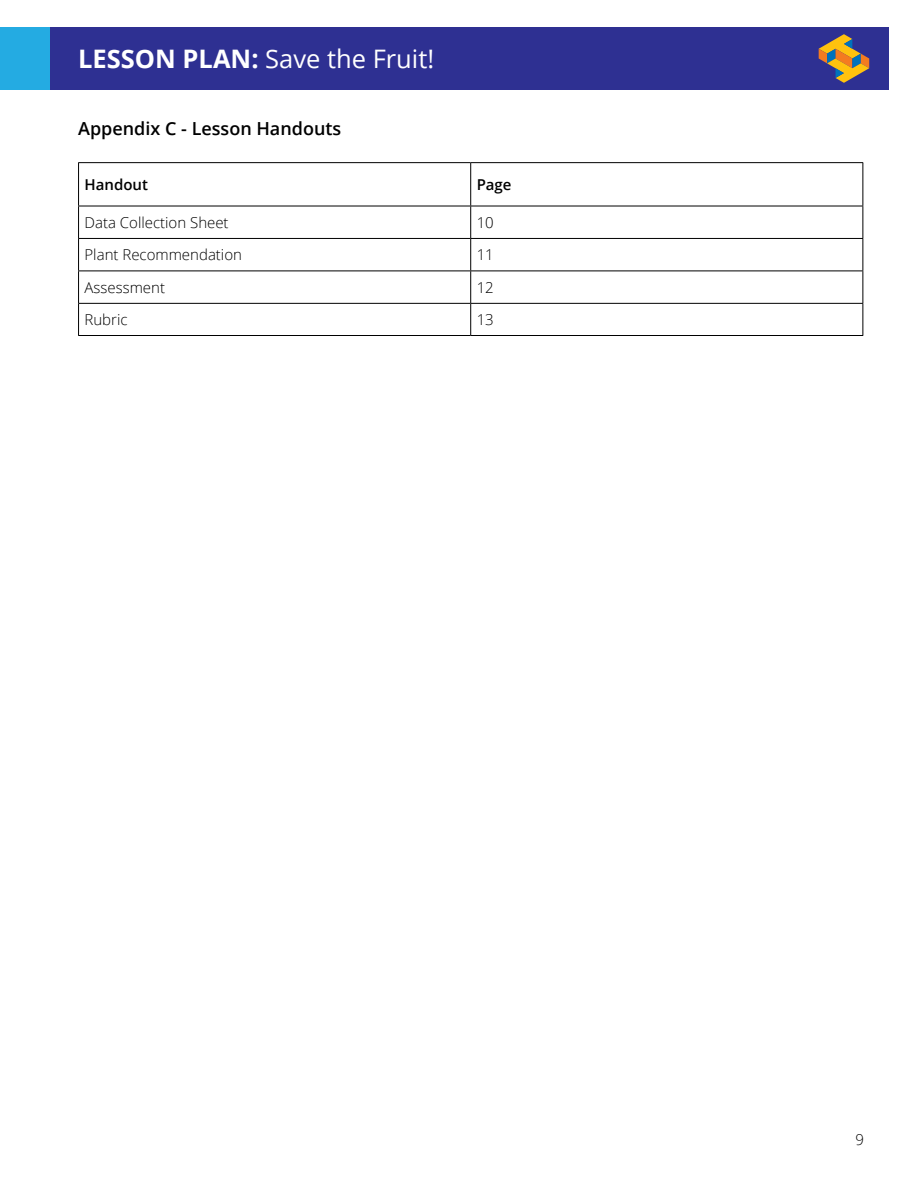
<style>
.page{position:relative;width:918px;height:1188px;background:#fff}
.page>*{position:absolute;margin:0;border:0;box-sizing:border-box;transform-origin:0 0}
.t1{font:25.5px "Open Sans";color:#fff}
.t2{font:600 18px "Open Sans";color:#000}
.t3{font:300 15px "Open Sans";color:#000}
.t4{font:600 15px "Open Sans";color:#000}
.s1{font-weight:700}
</style>
<div class="page">
<div style="left:26px;top:27px;width:864px;height:63px;background:#2e3092"></div>
<svg style="left:819px;top:34px;width:50px;height:49px"></svg>
<div style="left:0;top:27px;width:50px;height:63px;background:#24abe2"></div>
<hr style="left:78px;top:162px;width:393px;height:1px;background:#000">
<hr style="left:78px;top:163px;width:1px;height:43px;background:#000">
<hr style="left:471px;top:162px;width:392px;height:1px;background:#000">
<hr style="left:470px;top:163px;width:1px;height:43px;background:#000">
<hr style="left:862px;top:163px;width:1px;height:43px;background:#000">
<hr style="left:78px;top:206px;width:393px;height:1px;background:#000">
<hr style="left:78px;top:206px;width:1px;height:32px;background:#000">
<hr style="left:471px;top:206px;width:392px;height:1px;background:#000">
<hr style="left:470px;top:206px;width:1px;height:32px;background:#000">
<hr style="left:862px;top:206px;width:1px;height:32px;background:#000">
<hr style="left:78px;top:238px;width:393px;height:1px;background:#000">
<hr style="left:78px;top:239px;width:1px;height:32px;background:#000">
<hr style="left:471px;top:238px;width:392px;height:1px;background:#000">
<hr style="left:470px;top:239px;width:1px;height:32px;background:#000">
<hr style="left:862px;top:239px;width:1px;height:32px;background:#000">
<hr style="left:78px;top:271px;width:393px;height:1px;background:#000">
<hr style="left:78px;top:271px;width:1px;height:32px;background:#000">
<hr style="left:471px;top:271px;width:392px;height:1px;background:#000">
<hr style="left:470px;top:271px;width:1px;height:32px;background:#000">
<hr style="left:862px;top:271px;width:1px;height:32px;background:#000">
<hr style="left:78px;top:303px;width:393px;height:1px;background:#000">
<hr style="left:78px;top:304px;width:1px;height:31px;background:#000">
<hr style="left:471px;top:303px;width:392px;height:1px;background:#000">
<hr style="left:470px;top:304px;width:1px;height:31px;background:#000">
<hr style="left:862px;top:304px;width:1px;height:31px;background:#000">
<hr style="left:78px;top:335px;width:393px;height:1px;background:#000">
<hr style="left:471px;top:335px;width:392px;height:1px;background:#000">
<h1 class="t1" style="left:78px;top:41px;width:358px"><span class="s1">LESSON PLAN:</span> Save the Fruit!</h1>
<p class="t2" style="left:78px;top:116px;width:265px">Appendix C - Lesson Handouts</p>
<p class="t4" style="left:85px;top:174px;width:65px">Handout</p>
<p class="t4" style="left:477px;top:174px;width:36px">Page</p>
<p class="t3" style="left:85px;top:212px;width:146px">Data Collection Sheet</p>
<p class="t3" style="left:477px;top:212px;width:19px">10</p>
<p class="t3" style="left:85px;top:245px;width:159px">Plant Recommendation</p>
<p class="t3" style="left:477px;top:245px;width:19px">11</p>
<p class="t3" style="left:85px;top:277px;width:82px">Assessment</p>
<p class="t3" style="left:477px;top:277px;width:19px">12</p>
<p class="t3" style="left:85px;top:309px;width:45px">Rubric</p>
<p class="t3" style="left:477px;top:309px;width:19px">13</p>
<p class="t3" style="left:855px;top:1130px;width:10px">9</p>
</div>
